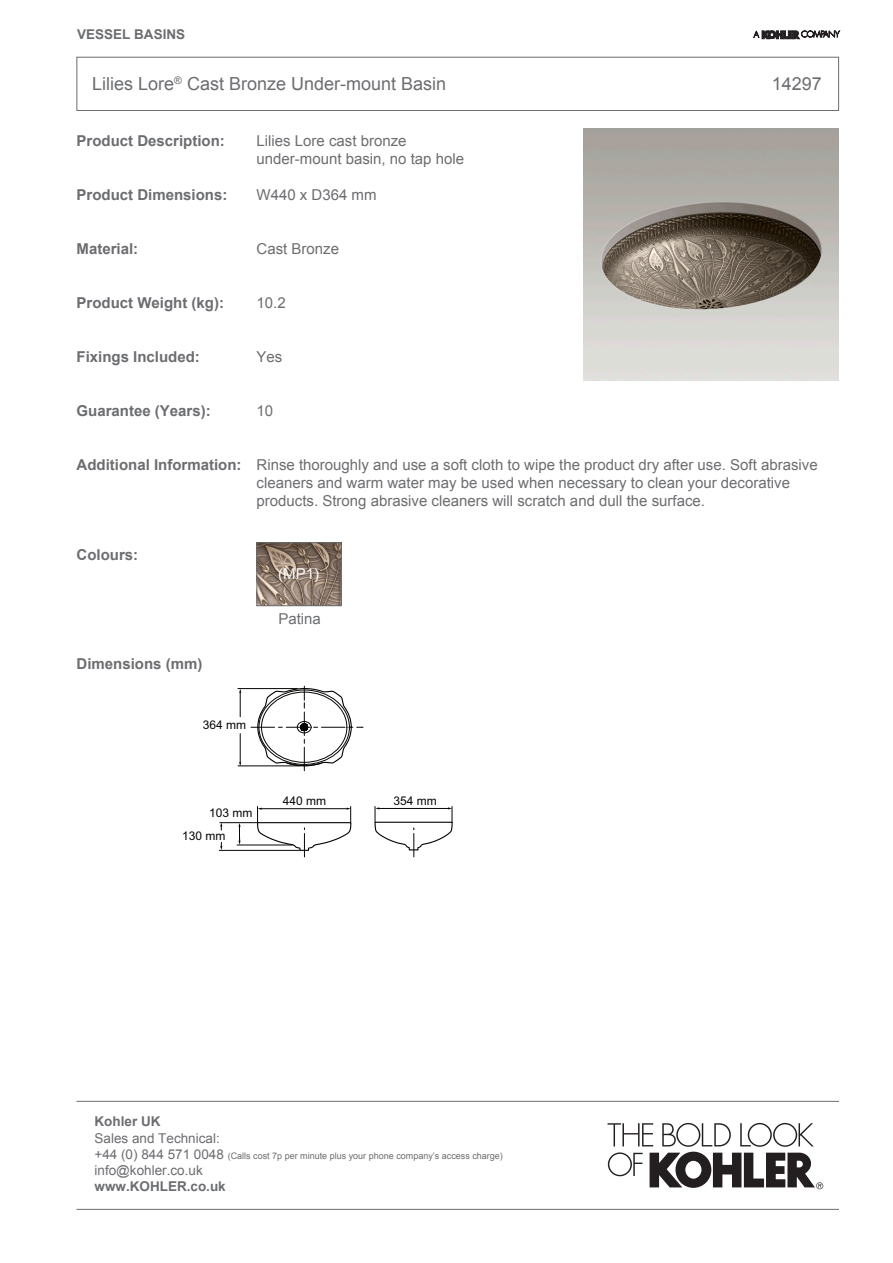
<style>
.page{position:relative;width:893px;height:1263px;background:#fff}
.page>*{position:absolute;margin:0;border:0;box-sizing:border-box;transform-origin:0 0}
.t1{font:18px "Arial";color:#6c6d70}
.t2{font:15px/18px "Arial";color:#6c6d70}
.Sub-header{font:700 15px "Arial";color:#6c6d70}
.t3{font:15px "Arial";color:#fff}
.Sub-header-2{font:700 13.5px "Arial";color:#6c6d70}
.t4{font:13.5px "Arial";color:#6c6d70}
.t5{font:12px/23.1px "Arial";color:#050504}
.t6{font:9px "Arial";color:#6c6d70}
.s1{font-size:13.5px}
</style>
<div class="page">
<img style="left:584px;top:129px;width:255px;height:252px">
<div style="left:76px;top:57px;width:763px;height:54px;border:1px solid #6c6d70"></div>
<svg style="left:754px;top:31px;width:86px;height:8px"></svg>
<svg style="left:607px;top:1123px;width:216px;height:66px"></svg>
<hr style="left:76px;top:1209px;width:763px;height:1px;background:#6c6d70">
<hr style="left:76px;top:1101px;width:763px;height:1px;background:#6c6d70">
<img style="left:258px;top:544px;width:82px;height:60px">
<div style="left:256px;top:542px;width:86px;height:64px;border:1px solid #6c6d70"></div>
<hr style="left:219px;top:850px;width:80px;height:1px;background:#050504">
<hr style="left:237px;top:845px;width:55px;height:1px;background:#050504">
<hr style="left:220px;top:822px;width:37px;height:1px;background:#050504">
<hr style="left:238px;top:766px;width:62px;height:1px;background:#050504">
<hr style="left:238px;top:688px;width:59px;height:1px;background:#050504">
<svg style="left:251px;top:686px;width:112px;height:85px"></svg>
<svg style="left:256px;top:806px;width:197px;height:51px"></svg>
<svg style="left:239px;top:689px;width:2px;height:28px"></svg>
<svg style="left:239px;top:734px;width:2px;height:32px"></svg>
<svg style="left:238px;top:823px;width:3px;height:22px"></svg>
<svg style="left:220px;top:822px;width:2px;height:8px"></svg>
<svg style="left:220px;top:842px;width:2px;height:8px"></svg>
<p class="Sub-header-2" style="left:77px;top:25px;width:110px">VESSEL BASINS</p>
<p class="t1" style="left:92px;top:72px;width:355px">Lilies Lore<sup>®</sup> Cast Bronze Under-mount Basin</p>
<p class="Sub-header" style="left:76px;top:131px;width:150px">Product Description:</p>
<p class="t2" style="left:256px;top:132px;width:209px">Lilies Lore cast bronze under-mount basin, no tap hole</p>
<p class="Sub-header" style="left:76px;top:185px;width:152px">Product Dimensions:</p>
<p class="t2" style="left:256px;top:186px;width:122px">W440 x D364 mm</p>
<p class="Sub-header" style="left:76px;top:239px;width:63px">Material:</p>
<p class="t2" style="left:256px;top:240px;width:84px">Cast Bronze</p>
<p class="Sub-header" style="left:76px;top:293px;width:149px">Product Weight (kg):</p>
<p class="t2" style="left:256px;top:294px;width:31px">10.2</p>
<p class="Sub-header" style="left:76px;top:347px;width:125px">Fixings Included:</p>
<p class="t2" style="left:256px;top:348px;width:27px">Yes</p>
<p class="Sub-header" style="left:76px;top:401px;width:136px">Guarantee (Years):</p>
<p class="t2" style="left:256px;top:402px;width:18px">10</p>
<p class="t1" style="left:772px;top:72px;width:52px">14297</p>
<p class="Sub-header" style="left:76px;top:455px;width:166px">Additional Information:</p>
<p class="t2" style="left:256px;top:456px;width:563px">Rinse thoroughly and use a soft cloth to wipe the product dry after use. Soft abrasive cleaners and warm water may be used when necessary to clean your decorative products. Strong abrasive cleaners will scratch and dull the surface.</p>
<p class="Sub-header" style="left:76px;top:545px;width:63px">Colours:</p>
<p class="Sub-header" style="left:76px;top:654px;width:127px">Dimensions (mm)</p>
<p class="t5" style="left:203px;top:713px;width:45px">364 mm</p>
<p class="t5" style="left:182px;top:801px;width:72px;text-indent:27px">103 mm<br>130 mm</p>
<p class="t3" style="left:278px;top:564px;width:42px">(MP1)</p>
<p class="t2" style="left:278px;top:610px;width:44px">Patina</p>
<p class="t5" style="left:283px;top:789px;width:45px">440 mm</p>
<p class="t5" style="left:393px;top:789px;width:45px">354 mm</p>
<p class="Sub-header-2" style="left:94px;top:1113px;width:68px">Kohler UK</p>
<p class="t4" style="left:94px;top:1129px;width:127px">Sales and Technical:</p>
<p class="t6" style="left:94px;top:1150px;width:410px"><span class="s1">+44 (0) 844 571 0048</span> (Calls cost 7p per minute plus your phone company’s access charge)</p>
<p class="t4" style="left:94px;top:1161px;width:110px">info@kohler.co.uk</p>
<p class="Sub-header-2" style="left:94px;top:1177px;width:133px">www.KOHLER.co.uk</p>
</div>
